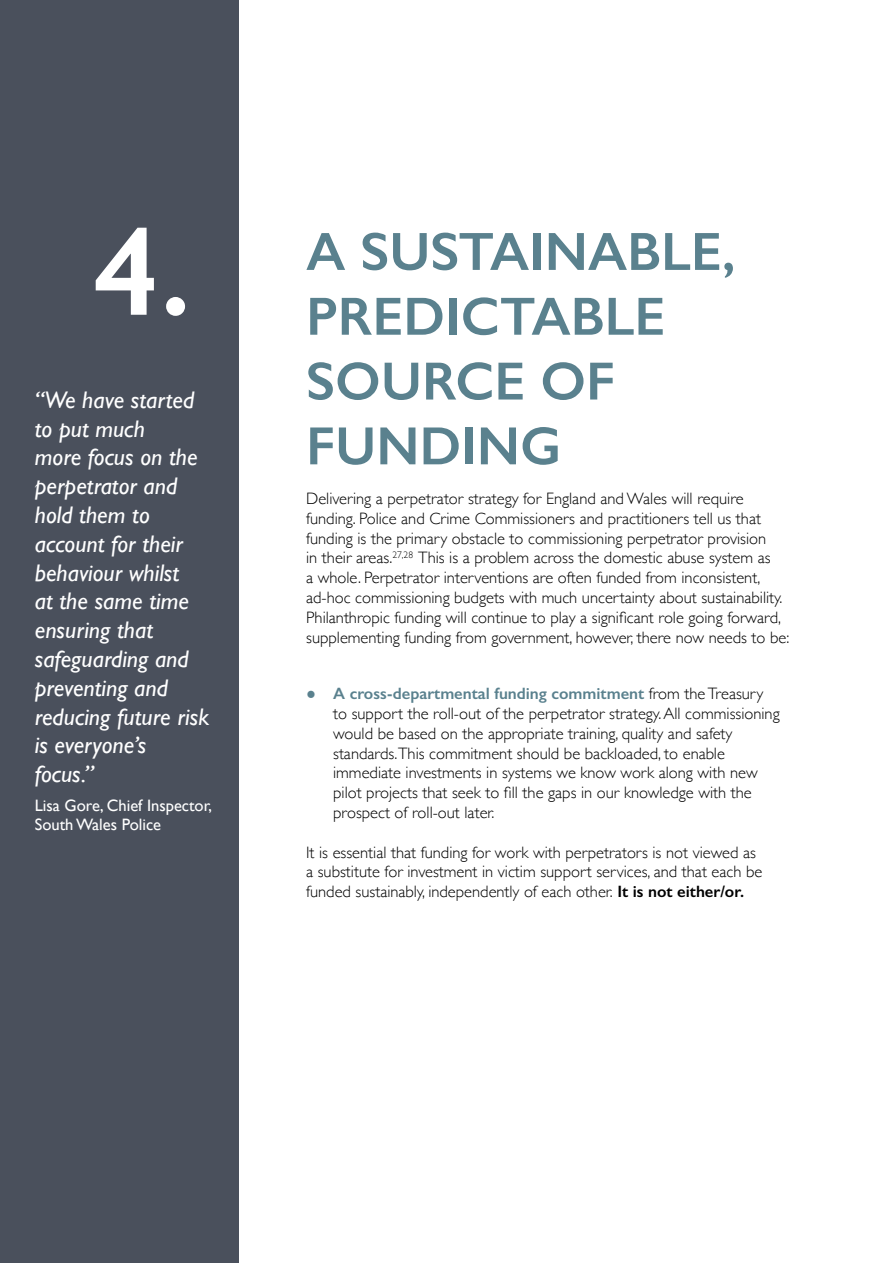
<style>
.page{position:relative;width:893px;height:1263px;background:#fff}
.page>*{position:absolute;margin:0;border:0;box-sizing:border-box;transform-origin:0 0}
.t1{font:600 126px "Gill Sans";color:#fff}
.Call_to_action_numbe{font:600 54px/64.8px "Gill Sans";color:#5a818e}
.t2{font:italic 24px/28.8px "Gill Sans";color:#fff}
.Body{font:300 16.5px/19.8px "Gill Sans";color:#000}
.t3{font:16.5px/19.8px "Gill Sans";color:#fff}
.s1{font-family:"Georgia";font-weight:700;color:#5a818e}
.s2{font-weight:600;color:#5a818e}
.s3{font-weight:600}
</style>
<div class="page">
<div style="left:0;top:0;width:238px;height:1263px;background:#4a505c"></div>
<p class="t1" style="left:94px;top:196px;width:99px">4.</p>
<p class="t2" style="left:35px;top:385px;width:176px">“We have started to put much<br>more focus on the perpetrator and hold them to account for their behaviour whilst<br>at the same time ensuring that safeguarding and preventing and reducing future risk is everyone’s focus.”</p>
<p class="t3" style="left:35px;top:795px;width:179px">Lisa Gore, Chief Inspector,<br>South Wales Police</p>
<p class="Call_to_action_numbe" style="left:306px;top:219px;width:430px">A SUSTAINABLE,<br>PREDICTABLE<br>SOURCE OF<br>FUNDING</p>
<p class="Body" style="left:306px;top:488px;width:485px">Delivering a perpetrator strategy for England and Wales will require funding. Police and Crime Commissioners and practitioners tell us that funding is the primary obstacle to commissioning perpetrator provision<br>in their areas.<sup>27,28</sup> This is a problem across the domestic abuse system as<br>a whole. Perpetrator interventions are often funded from inconsistent, ad-hoc commissioning budgets with much uncertainty about sustainability.<br>Philanthropic funding will continue to play a significant role going forward, supplementing funding from government, however, there now needs to be:</p>
<p class="Body" style="left:333px;top:683px;width:448px;text-indent:-27px"><span class="s1">●</span> <span class="s2">A cross-departmental funding commitment</span> from the Treasury to support the roll-out of the perpetrator strategy. All commissioning would be based on the appropriate training, quality and safety standards.This commitment should be backloaded, to enable immediate investments in systems we know work along with new pilot projects that seek to fill the gaps in our knowledge with the prospect of roll-out later.</p>
<p class="Body" style="left:306px;top:841px;width:458px">It is essential that funding for work with perpetrators is not viewed as a substitute for investment in victim support services, and that each be funded sustainably, independently of each other. <span class="s3">It is not either/or.</span></p>
</div>
